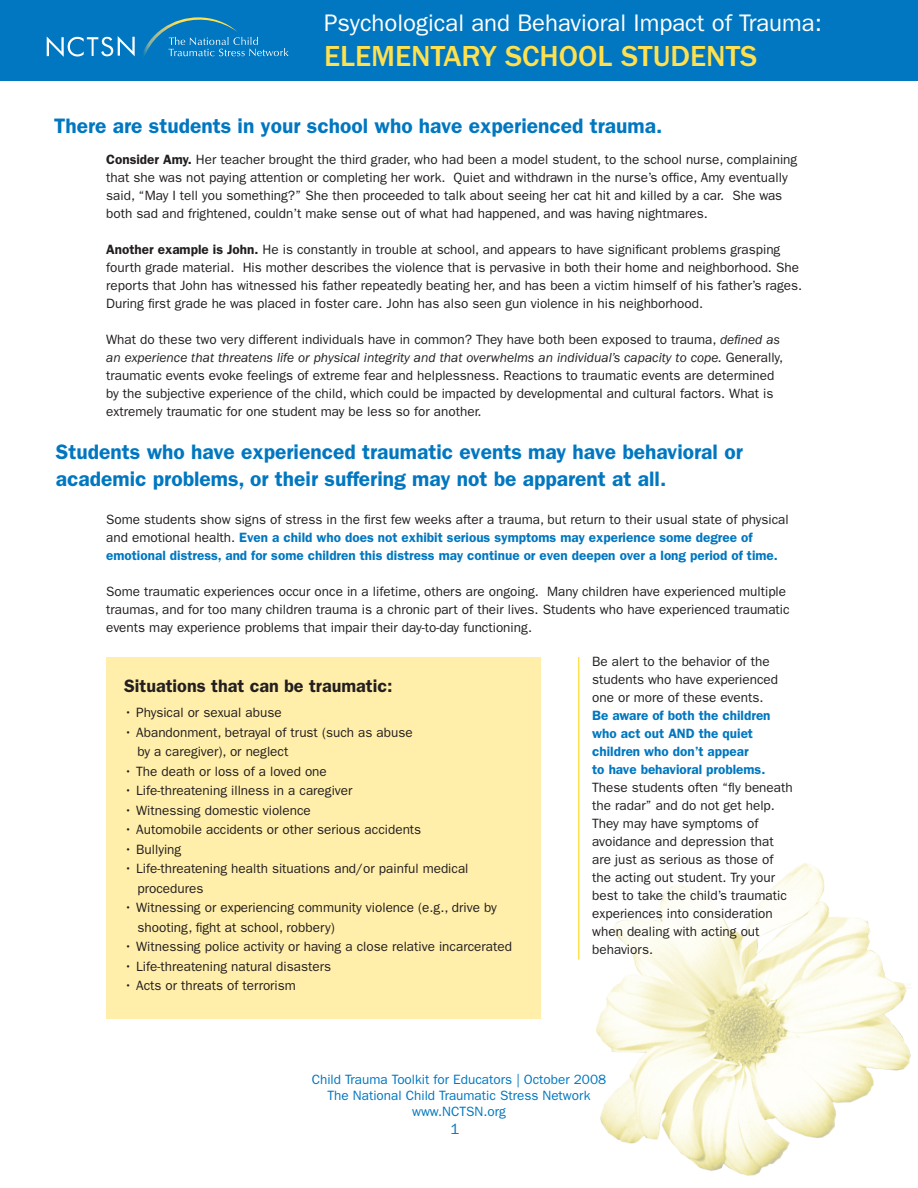
<style>
.page{position:relative;width:918px;height:1188px;background:#fff}
.page>*{position:absolute;margin:0;border:0;box-sizing:border-box;transform-origin:0 0}
.Heading_1{font:500 30px "ITC Franklin Gothic Std";color:#ffe04e}
.Heading_1-2{font:24px "ITC Franklin Gothic Std";color:#fff}
.t1{font:600 21px/27px "ITC Franklin Gothic Std";color:#0077c0}
.t2{font:600 18px "ITC Franklin Gothic Std";color:#231f20}
.Page_number{font:15px "ITC Franklin Gothic Std";color:#0077c0}
.Body_Text{font:13.5px/18px "ITC Franklin Gothic Std";color:#231f20}
.t3{font:600 13.5px/18px "ITC Franklin Gothic Std";color:#0077c0}
.t4{font:13.5px "ITC Franklin Gothic Std";color:#0077c0}
.s1{font-weight:600}
.s2{font-style:italic}
.s3{font-weight:400;color:#231f20}
.s4{font-weight:600;color:#0077c0}
</style>
<div class="page">
<div style="left:0;top:0;width:918px;height:81px;background:#0077c0"></div>
<svg style="left:47px;top:17px;width:242px;height:40px"></svg>
<img style="left:579px;top:840px;width:332px;height:336px">
<div style="left:106px;top:657px;width:435px;height:361px;background:#ffefaa"></div>
<hr style="left:578px;top:657px;width:1px;height:303px;background:#ffe04e">
<p class="Heading_1-2" style="left:324px;top:10px;width:500px">Psychological and Behavioral Impact of Trauma:</p>
<p class="Heading_1" style="left:324px;top:39px;width:435px">ELEMENTARY SCHOOL STUDENTS</p>
<p class="t1" style="left:54px;top:113px;width:610px">There are students in your school who have experienced trauma.</p>
<p class="Body_Text" style="left:106px;top:151px;width:693px"><span class="s1">Consider Amy.</span> Her teacher brought the third grader, who had been a model student, to the school nurse, complaining that she was not paying attention or completing her work. Quiet and withdrawn in the nurse’s office, Amy eventually said, “May I tell you something?” She then proceeded to talk about seeing her cat hit and killed by a car. She was both sad and frightened, couldn’t make sense out of what had happened, and was having nightmares.</p>
<p class="Body_Text" style="left:106px;top:241px;width:698px"><span class="s1">Another example is John.</span> He is constantly in trouble at school, and appears to have significant problems grasping fourth grade material. His mother describes the violence that is pervasive in both their home and neighborhood. She reports that John has witnessed his father repeatedly beating her, and has been a victim himself of his father’s rages.<br>During first grade he was placed in foster care. John has also seen gun violence in his neighborhood.</p>
<p class="Body_Text" style="left:106px;top:331px;width:679px">What do these two very different individuals have in common? They have both been exposed to trauma, <span class="s2">defined as an experience that threatens life or physical integrity and that overwhelms an individual’s capacity to cope.</span> Generally, traumatic events evoke feelings of extreme fear and helplessness. Reactions to traumatic events are determined by the subjective experience of the child, which could be impacted by developmental and cultural factors. What is extremely traumatic for one student may be less so for another.</p>
<p class="t1" style="left:56px;top:438px;width:688px">Students who have experienced traumatic events may have behavioral or academic problems, or their suffering may not be apparent at all.</p>
<p class="t3" style="left:106px;top:511px;width:684px"><span class="s3">Some students show signs of stress in the first few weeks after a trauma, but return to their usual state of physical and emotional health.</span> Even a child who does not exhibit serious symptoms may experience some degree of emotional distress, and for some children this distress may continue or even deepen over a long period of time.</p>
<p class="Body_Text" style="left:106px;top:583px;width:685px">Some traumatic experiences occur once in a lifetime, others are ongoing. Many children have experienced multiple traumas, and for too many children trauma is a chronic part of their lives. Students who have experienced traumatic events may experience problems that impair their day-to-day functioning.</p>
<p class="t2" style="left:124px;top:675px;width:270px">Situations that can be traumatic:</p>
<p class="Body_Text" style="left:124px;top:704px;width:159px">• Physical or sexual abuse</p>
<p class="Body_Text" style="left:138px;top:723px;width:277px;line-height:19.5px;text-indent:-14px">• Abandonment, betrayal of trust (such as abuse by a caregiver), or neglect</p>
<p class="Body_Text" style="left:124px;top:762px;width:204px">• The death or loss of a loved one</p>
<p class="Body_Text" style="left:124px;top:782px;width:230px">• Life-threatening illness in a caregiver</p>
<p class="Body_Text" style="left:124px;top:801px;width:188px">• Witnessing domestic violence</p>
<p class="Body_Text" style="left:124px;top:821px;width:299px">• Automobile accidents or other serious accidents</p>
<p class="Body_Text" style="left:124px;top:840px;width:59px">• Bullying</p>
<p class="Body_Text" style="left:138px;top:859px;width:333px;line-height:19.5px;text-indent:-14px">• Life-threatening health situations and/or painful medical procedures</p>
<p class="Body_Text" style="left:138px;top:898px;width:361px;line-height:19.5px;text-indent:-14px">• Witnessing or experiencing community violence (e.g., drive by shooting, fight at school, robbery)</p>
<p class="Body_Text" style="left:124px;top:938px;width:389px">• Witnessing police activity or having a close relative incarcerated</p>
<p class="Body_Text" style="left:124px;top:957px;width:209px">• Life-threatening natural disasters</p>
<p class="Body_Text" style="left:124px;top:977px;width:173px">• Acts or threats of terrorism</p>
<p class="Body_Text" style="left:592px;top:653px;width:187px">Be alert to the behavior of the students who have experienced one or more of these events.</p>
<p class="t3" style="left:592px;top:707px;width:180px">Be aware of both the children</p>
<p class="t3" style="left:592px;top:725px;width:162px">who act out AND the quiet children who don’t appear</p>
<p class="Body_Text" style="left:592px;top:761px;width:202px"><span class="s4">to have behavioral problems.<br></span>These students often “fly beneath the radar” and do not get help.<br>They may have symptoms of avoidance and depression that are just as serious as those of the acting out student. Try your best to take the child’s traumatic experiences into consideration when dealing with acting out behaviors.</p>
<p class="t4" style="left:312px;top:1071px;width:296px">Child Trauma Toolkit for Educators | October 2008</p>
<p class="t4" style="left:328px;top:1087px;width:264px">The National Child Traumatic Stress Network</p>
<p class="t4" style="left:412px;top:1104px;width:95px">www.NCTSN.org</p>
<p class="Page_number" style="left:450px;top:1120px;width:10px">1</p>
</div>
